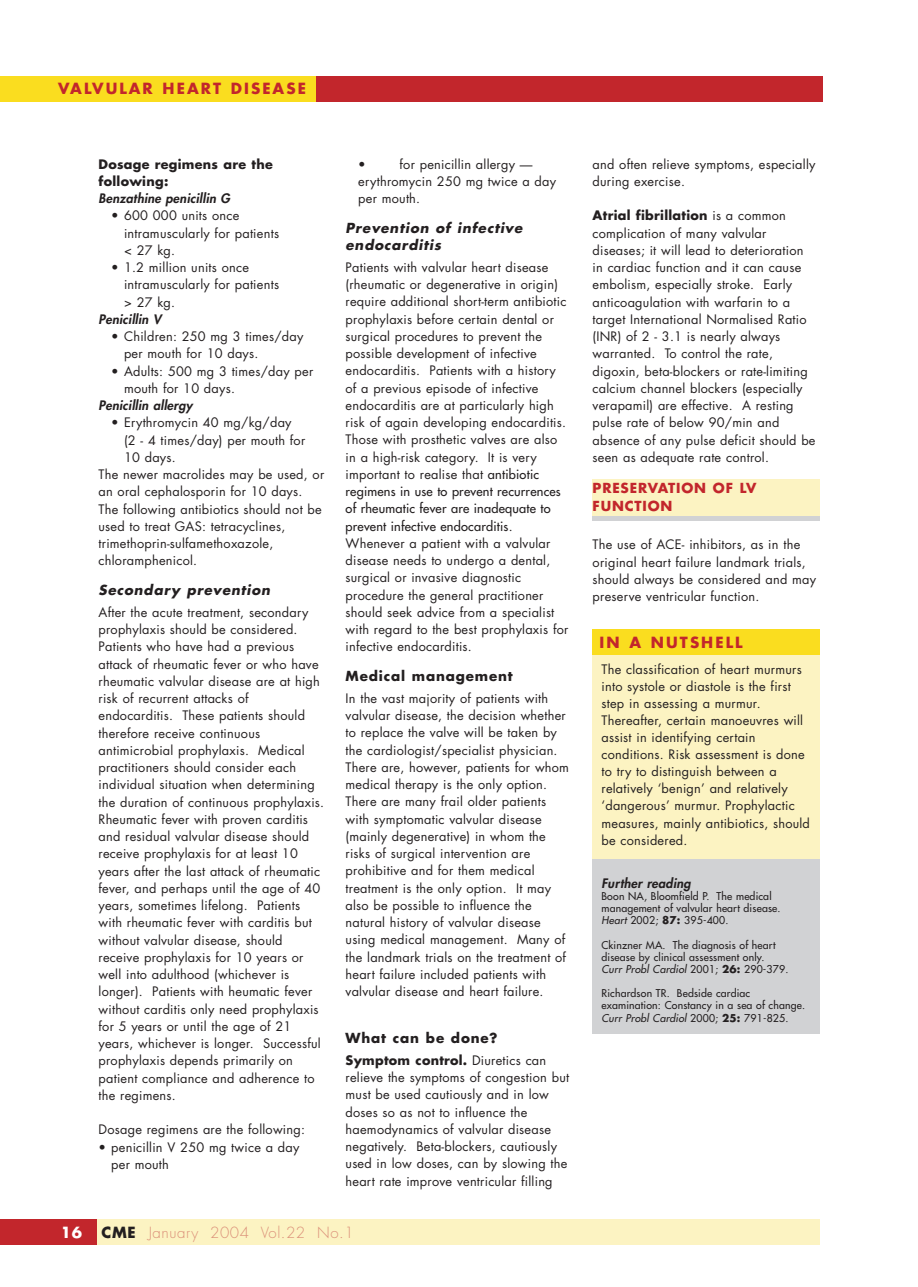
<style>
.page{position:relative;width:918px;height:1287px;background:#fff}
.page>*{position:absolute;margin:0;border:0;box-sizing:border-box;transform-origin:0 0}
.t1{font:700 15px "Futura";letter-spacing:.135em;color:#c2262c}
.t2{font:300 15px "Futura";letter-spacing:.035em;color:#db9079}
.t3{font:700 15px "Futura";color:#fff}
.t4{font:italic 700 13.5px/17.2px "Futura";letter-spacing:.06em;color:#231f20}
.t5{font:700 13.5px "Futura";letter-spacing:.06em;color:#231f20}
.t6{font:700 13.5px/18px "Futura";letter-spacing:.06em;color:#c2262c}
.t7{font:12.75px/17.2px "Futura";letter-spacing:.02em;color:#231f20}
.t8{font:italic 800 12.75px "Futura";letter-spacing:.015em;color:#231f20}
.t9{font:700 12.75px/17.2px "Futura";letter-spacing:.02em;color:#231f20}
.t10{font:10.5px/12.1px "Futura";letter-spacing:.015em;color:#231f20}
.s1{font-style:inherit}
.s2{font-weight:700}
.s3{font-weight:700;color:#231f20}
.s4{font-style:italic}
</style>
<div class="page">
<div style="left:10px;top:1220px;width:810px;height:25px;background:#fcf3c2"></div>
<div style="left:0;top:1220px;width:97px;height:25px;background:#c2262c"></div>
<div style="left:0;top:76px;width:822px;height:25px;background:#c2262c"></div>
<div style="left:0;top:76px;width:316px;height:25px;background:#fadd1f"></div>
<div style="left:592px;top:479px;width:228px;height:37px;background:#fcf3c2"></div>
<div style="left:592px;top:516px;width:228px;height:5px;background:#d1d2d4"></div>
<div style="left:592px;top:858px;width:228px;height:175px;background:#d1d2d4"></div>
<div style="left:592px;top:637px;width:228px;height:222px;background:#fcf3c2"></div>
<div style="left:592px;top:629px;width:228px;height:26px;background:#fadd1f"></div>
<p class="t1" style="left:58px;top:82px;width:249px">VALVULAR HEART DISEASE</p>
<p class="t9" style="left:99px;top:156px;width:176px">Dosage regimens are the following:</p>
<p class="t8" style="left:99px;top:192px;width:133px">Benzathine penicillin G</p>
<p class="t7" style="left:124px;top:208px;width:157px;text-indent:-13px">• 600 000 units once intramuscularly for patients &lt; 27 kg.</p>
<p class="t7" style="left:124px;top:260px;width:157px;text-indent:-13px">• 1.2 million units once intramuscularly for patients &gt; 27 kg.</p>
<p class="t8" style="left:99px;top:313px;width:64px">Penicillin V</p>
<p class="t7" style="left:124px;top:329px;width:181px;text-indent:-13px">• Children: 250 mg 3 times/day per mouth for 10 days.</p>
<p class="t7" style="left:124px;top:363px;width:191px;text-indent:-13px">• Adults: 500 mg 3 times/day per mouth for 10 days.</p>
<p class="t8" style="left:99px;top:399px;width:95px">Penicillin allergy</p>
<p class="t7" style="left:111px;top:415px;width:182px">• Erythromycin 40 mg/kg/day</p>
<p class="t7" style="left:124px;top:432px;width:183px">(2 - 4 times/day) per mouth for</p>
<p class="t7" style="left:124px;top:450px;width:53px">10 days.</p>
<p class="t7" style="left:99px;top:467px;width:227px">The newer macrolides may be used, or</p>
<p class="t7" style="left:99px;top:484px;width:205px">an oral cephalosporin for 10 days.</p>
<p class="t7" style="left:99px;top:501px;width:225px">The following antibiotics should not be</p>
<p class="t7" style="left:99px;top:519px;width:188px">used to treat GAS: tetracyclines,</p>
<p class="t7" style="left:99px;top:536px;width:176px">trimethoprin-sulfamethoxazole,</p>
<p class="t7" style="left:99px;top:553px;width:100px">chloramphenicol.</p>
<p class="t4" style="left:99px;top:583px;width:173px">Secondary prevention</p>
<p class="t7" style="left:99px;top:605px;width:227px">After the acute treatment, secondary prophylaxis should be considered.<br>Patients who have had a previous attack of rheumatic fever or who have rheumatic valvular disease are at high risk of recurrent attacks of endocarditis. These patients should therefore receive continuous antimicrobial prophylaxis. Medical practitioners should consider each individual situation when determining the duration of continuous prophylaxis.<br>Rheumatic fever with proven carditis and residual valvular disease should receive prophylaxis for at least 10 years after the last attack of rheumatic fever, and perhaps until the age of 40 years, sometimes lifelong. Patients with rheumatic fever with carditis but without valvular disease, should receive prophylaxis for 10 years or well into adulthood (whichever is longer). Patients with heumatic fever without carditis only need prophylaxis for 5 years or until the age of 21 years, whichever is longer. Successful prophylaxis depends primarily on patient compliance and adherence to the regimens.</p>
<p class="t7" style="left:99px;top:1122px;width:208px">Dosage regimens are the following:</p>
<p class="t7" style="left:111px;top:1139px;width:190px;text-indent:-13px">• penicillin V 250 mg twice a day per mouth</p>
<p class="t7" style="left:358px;top:156px;width:199px;text-indent:41px">for penicillin allergy — erythromycin 250 mg twice a day per mouth.</p>
<p class="t4" style="left:346px;top:221px;width:178px">Prevention of infective endocarditis</p>
<p class="t7" style="left:346px;top:260px;width:224px">Patients with valvular heart disease (rheumatic or degenerative in origin) require additional short-term antibiotic prophylaxis before certain dental or surgical procedures to prevent the possible development of infective endocarditis. Patients with a history of a previous episode of infective endocarditis are at particularly high risk of again developing endocarditis.<br>Those with prosthetic valves are also in a high-risk category. It is very important to realise that <span class="s1">antibiotic regimens in use to prevent recurrences of rheumatic fever are inadequate to prevent infective endocarditis</span>.<br>Whenever a patient with a valvular disease needs to undergo a dental, surgical or invasive diagnostic procedure the general practitioner should seek advice from a specialist with regard to the best prophylaxis for infective endocarditis.</p>
<p class="t5" style="left:346px;top:670px;width:169px">Medical management</p>
<p class="t7" style="left:346px;top:691px;width:225px">In the vast majority of patients with valvular disease, the decision whether to replace the valve will be taken by the cardiologist/specialist physician.<br>There are, however, patients for whom medical therapy is the only option.<br>There are many frail older patients with symptomatic valvular disease (mainly degenerative) in whom the risks of surgical intervention are prohibitive and for them medical treatment is the only option. It may also be possible to influence the natural history of valvular disease using medical management. Many of the landmark trials on the treatment of heart failure included patients with valvular disease and heart failure.</p>
<p class="t5" style="left:346px;top:1032px;width:154px">What can be done?</p>
<p class="t7" style="left:346px;top:1053px;width:225px"><span class="s2">Symptom control.</span> Diuretics can relieve the symptoms of congestion but must be used cautiously and in low doses so as not to influence the haemodynamics of valvular disease negatively. Beta-blockers, cautiously used in low doses, can by slowing the heart rate improve ventricular filling</p>
<p class="t7" style="left:358px;top:156px;width:9px">•</p>
<p class="t3" style="left:61px;top:1226px;width:23px">16</p>
<p class="t2" style="left:102px;top:1226px;width:254px"><span class="s3">CME</span> January 2004 Vol.22 No.1</p>
<p class="t7" style="left:593px;top:156px;width:224px">and often relieve symptoms, especially during exercise.</p>
<p class="t7" style="left:593px;top:208px;width:224px"><span class="s2">Atrial fibrillation</span> is a common complication of many valvular diseases; it will lead to deterioration in cardiac function and it can cause embolism, especially stroke. Early anticoagulation with warfarin to a target International Normalised Ratio (INR) of 2 - 3.1 is nearly always warranted. To control the rate, digoxin, beta-blockers or rate-limiting calcium channel blockers (especially verapamil) are effective. A resting pulse rate of below 90/min and absence of any pulse deficit should be seen as adequate rate control.</p>
<p class="t6" style="left:593px;top:480px;width:165px">PRESERVATION OF LV<br>FUNCTION</p>
<p class="t7" style="left:593px;top:537px;width:225px">The use of ACE- inhibitors, as in the original heart failure landmark trials, should always be considered and may preserve ventricular function.</p>
<p class="t1" style="left:600px;top:635px;width:145px">IN A NUTSHELL</p>
<p class="t7" style="left:602px;top:661px;width:210px">The classification of heart murmurs into systole or diastole is the first step in assessing a murmur.<br>Thereafter, certain manoeuvres will assist in identifying certain conditions. Risk assessment is done to try to distinguish between a relatively ‘benign’ and relatively ‘dangerous’ murmur. Prophylactic measures, mainly antibiotics, should be considered.</p>
<p class="t8" style="left:602px;top:877px;width:91px">Further reading</p>
<p class="t10" style="left:602px;top:891px;width:181px">Boon NA, Bloomfield P. The medical management of valvular heart disease.<br><span class="s4">Heart</span> 2002; <span class="s2">87:</span> 395-400.</p>
<p class="t10" style="left:602px;top:939px;width:188px">Ckinzner MA. The diagnosis of heart disease by clinical assessment only.<br><span class="s4">Curr Probl Cardiol</span> 2001; <span class="s2">26:</span> 290-379.</p>
<p class="t10" style="left:602px;top:988px;width:205px">Richardson TR. Bedside cardiac examination: Constancy in a sea of change.<br><span class="s4">Curr Probl Cardiol</span> 2000; <span class="s2">25:</span> 791-825.</p>
</div>
